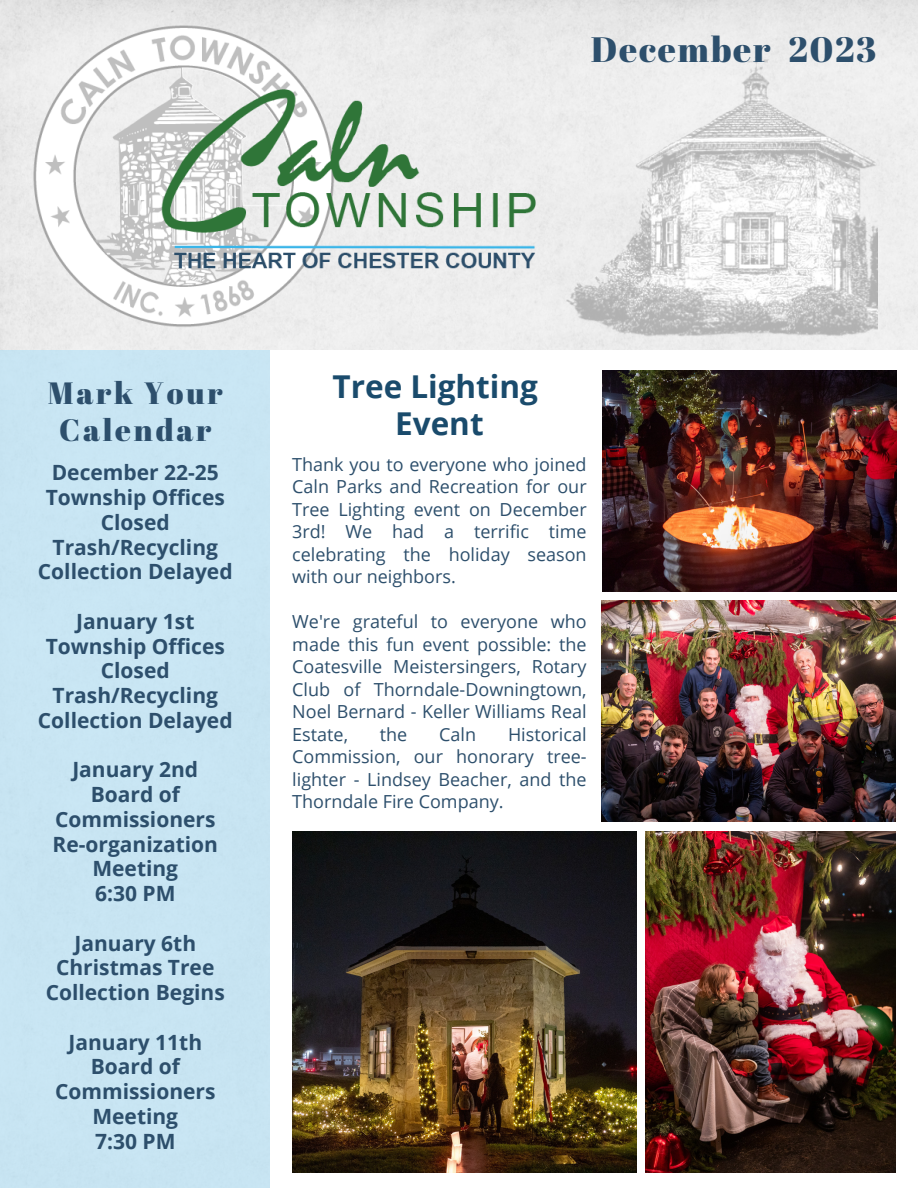
<style>
.page{position:relative;width:918px;height:1188px;background:#fff}
.page>*{position:absolute;margin:0;border:0;box-sizing:border-box;transform-origin:0 0}
.t1{font:35.25px "Abril Fatface";letter-spacing:.05em;color:#2d4f6c}
.t2{font:700 31.5px "Open Sans";color:#1a4b6c}
.t3{font:30.75px "Abril Fatface";letter-spacing:.09em;color:#2d4f6c}
.t4{font:700 21px/24.8px "Open Sans";color:#2d4f6c;text-align:center}
.t5{font:18px/22.5px "Open Sans";color:#2d4f6c;text-align:justify}
</style>
<div class="page">
<div style="left:0;top:350px;width:271px;height:838px;background:#c8e5f3"></div>
<img style="left:25px;top:8px;width:523px;height:329px">
<img style="left:560px;top:44px;width:317px;height:293px">
<img style="left:602px;top:371px;width:294px;height:220px">
<img style="left:646px;top:831px;width:249px;height:341px">
<img style="left:292px;top:831px;width:345px;height:341px">
<img style="left:602px;top:601px;width:293px;height:220px">
<p class="t1" style="left:591px;top:25px;width:287px">December 2023</p>
<p class="t3" style="left:48px;top:371px;width:177px">Mark Your</p>
<p class="t3" style="left:59px;top:408px;width:154px">Calendar</p>
<p class="t4" style="left:52px;top:460px;width:169px">December 22-25</p>
<p class="t4" style="left:38px;top:485px;width:196px">Township Offices<br>Closed<br>Trash/Recycling<br>Collection Delayed</p>
<p class="t4" style="left:76px;top:608px;width:120px">January 1st</p>
<p class="t4" style="left:46px;top:633px;width:181px">Township Offices<br>Closed</p>
<p class="t4" style="left:38px;top:683px;width:196px">Trash/Recycling<br>Collection Delayed</p>
<p class="t4" style="left:72px;top:757px;width:127px">January 2nd</p>
<p class="t4" style="left:55px;top:782px;width:162px">Board of<br>Commissioners</p>
<p class="t4" style="left:53px;top:831px;width:167px">Re-organization<br>Meeting</p>
<p class="t4" style="left:95px;top:881px;width:82px">6:30 PM</p>
<p class="t4" style="left:74px;top:930px;width:123px">January 6th</p>
<p class="t4" style="left:46px;top:955px;width:181px">Christmas Tree<br>Collection Begins</p>
<p class="t4" style="left:68px;top:1029px;width:135px">January 11th</p>
<p class="t4" style="left:55px;top:1054px;width:162px">Board of<br>Commissioners<br>Meeting</p>
<p class="t4" style="left:95px;top:1128px;width:82px">7:30 PM</p>
<p class="t2" style="left:333px;top:364px;width:207px">Tree Lighting</p>
<p class="t2" style="left:395px;top:401px;width:90px">Event</p>
<p class="t5" style="left:292px;top:453px;width:296px">Thank you to everyone who joined Caln Parks and Recreation for our Tree Lighting event on December 3rd! We had a terrific time celebrating the holiday season with our neighbors.</p>
<p class="t5" style="left:292px;top:610px;width:296px">We're grateful to everyone who made this fun event possible: the Coatesville Meistersingers, Rotary Club of Thorndale-Downingtown, Noel Bernard - Keller Williams Real Estate,</p>
<p class="t5" style="left:292px;top:723px;width:296px;text-indent:216px">Historical Commission, our honorary tree&shy;lighter - Lindsey Beacher, and the Thorndale Fire Company.</p>
<p class="t5" style="left:380px;top:723px;width:29px">the</p>
<p class="t5" style="left:439px;top:723px;width:38px">Caln</p>
</div>
